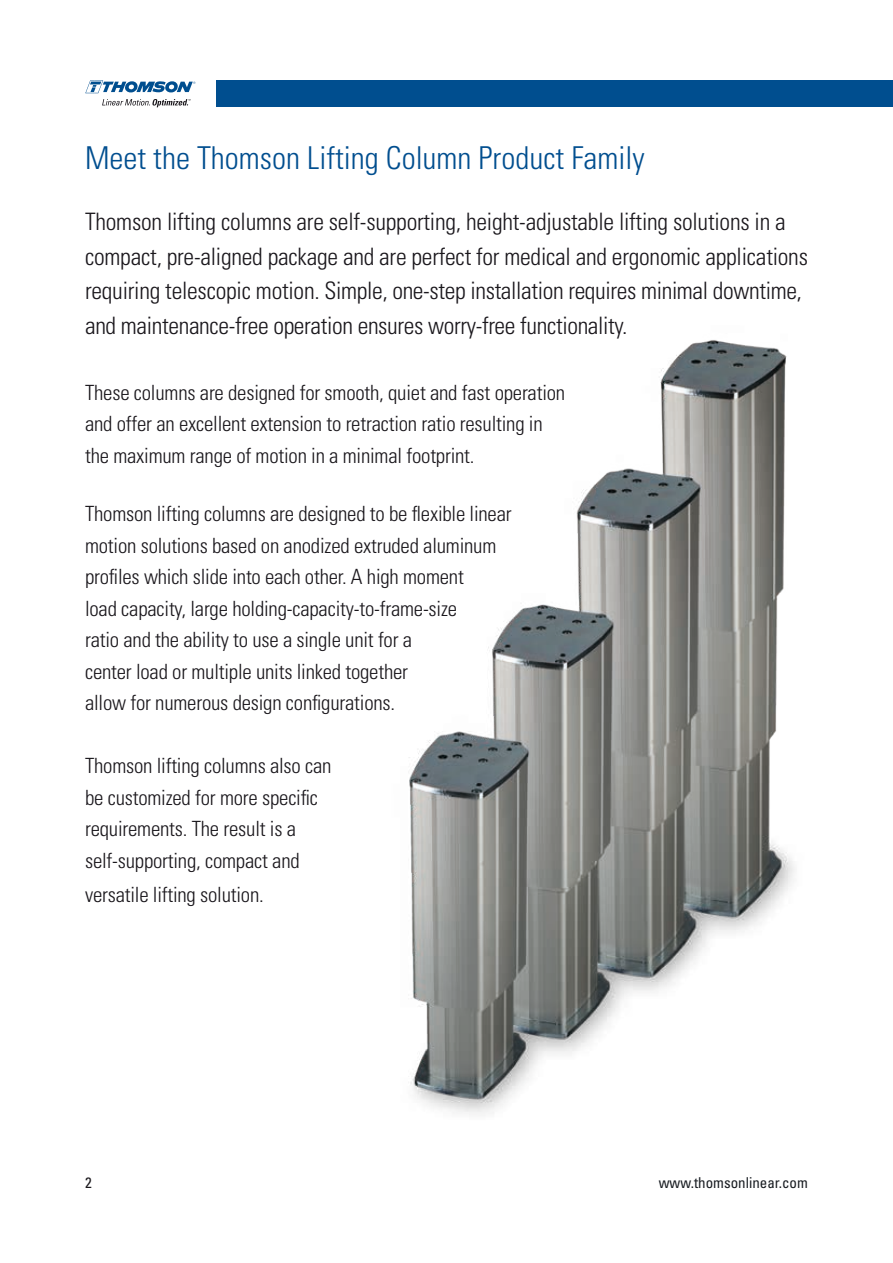
<style>
.page{position:relative;width:893px;height:1263px;background:#fff}
.page>*{position:absolute;margin:0;border:0;box-sizing:border-box;transform-origin:0 0}
.t1{font:300 condensed 31.5px "Univers LT Std";color:#004e8f}
.t2{font:300 condensed 24px/34.5px "Univers LT Std";letter-spacing:-.01em;color:#1a171c}
.t3{font:300 condensed 21px/31.5px "Univers LT Std";letter-spacing:-.01em;color:#1a171c}
.t4{font:condensed 15px "Univers LT Std";color:#181c21}
.t5{font:condensed 15px "Univers LT Std";color:#1a171c}
</style>
<div class="page">
<div style="left:217px;top:80px;width:676px;height:27px;background:#004e8f"></div>
<svg style="left:85px;top:80px;width:110px;height:13px"></svg>
<svg style="left:102px;top:99px;width:89px;height:8px"></svg>
<img style="left:409px;top:340px;width:386px;height:775px">
<h1 class="t1" style="left:85px;top:139px;width:561px">Meet the Thomson Lifting Column Product Family</h1>
<p class="t2" style="left:85px;top:204px;width:724px">Thomson lifting columns are self-supporting, height-adjustable lifting solutions in a compact, pre-aligned package and are perfect for medical and ergonomic applications requiring telescopic motion. Simple, one-step installation requires minimal downtime, and maintenance-free operation ensures worry-free functionality.</p>
<p class="t3" style="left:85px;top:376px;width:482px">These columns are designed for smooth, quiet and fast operation and offer an excellent extension to retraction ratio resulting in the maximum range of motion in a minimal footprint.</p>
<p class="t3" style="left:85px;top:498px;width:428px">Thomson lifting columns are designed to be flexible linear motion solutions based on anodized extruded aluminum profiles which slide into each other. A high moment<br>load capacity, large holding-capacity-to-frame-size<br>ratio and the ability to use a single unit for a<br>center load or multiple units linked together<br>allow for numerous design configurations.</p>
<p class="t3" style="left:85px;top:750px;width:248px">Thomson lifting columns also can be customized for more specific requirements. The result is a self-supporting, compact and</p>
<p class="t3" style="left:85px;top:879px;width:180px">versatile lifting solution.</p>
<p class="t5" style="left:85px;top:1173px;width:8px">2</p>
<p class="t4" style="left:659px;top:1173px;width:151px">www.thomsonlinear.com</p>
</div>
